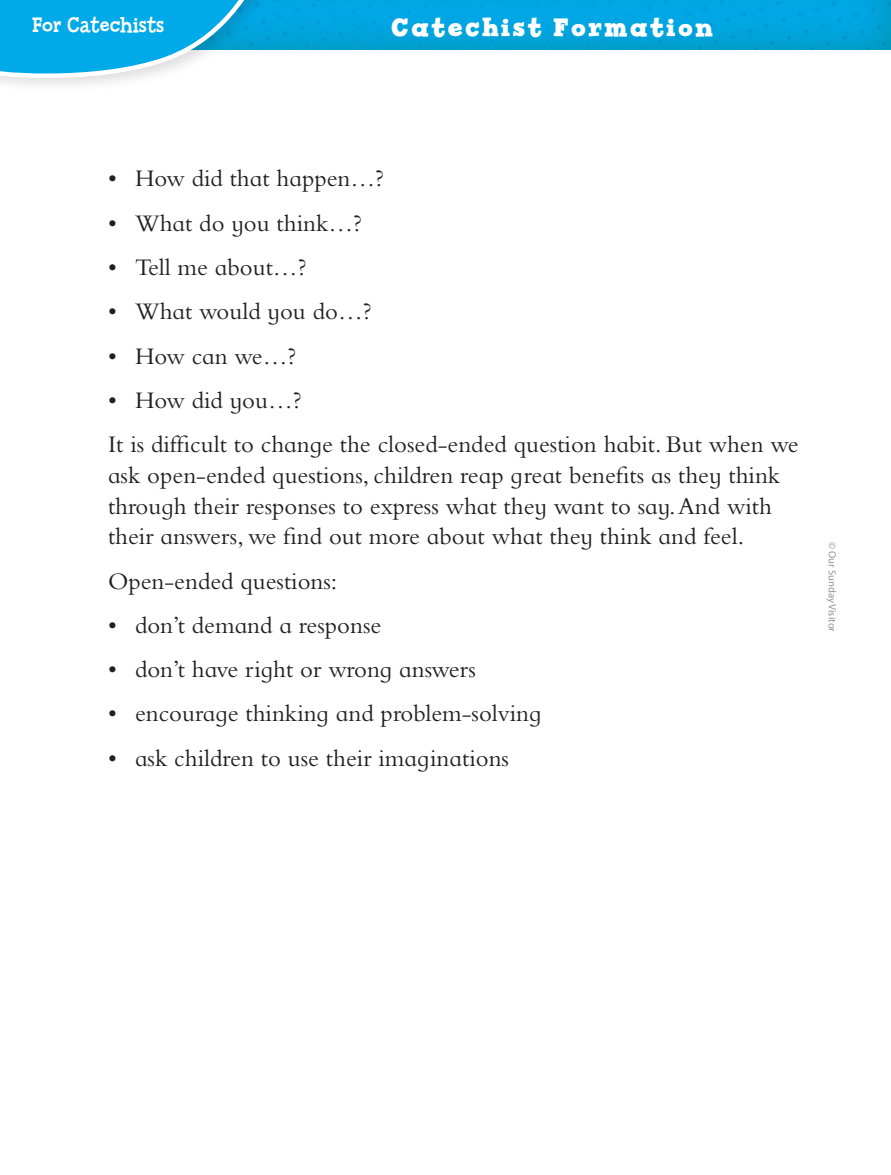
<style>
.page{position:relative;width:891px;height:1175px;background:#fff}
.page>*{position:absolute;margin:0;border:0;box-sizing:border-box;transform-origin:0 0}
.Head_Invite_Discover{font:700 27px "Billy Serif";letter-spacing:.1em;color:#fff}
.Body_Text{font:24.75px/30.8px "Bembo Infant MT Std";color:#231f20}
.Body_Text-2{font:22.5px "Billy Serif";color:#fff}
.t1{font:10.5px "Myriad Pro";color:#939598}
</style>
<div class="page">
<div style="left:0;top:0;width:891px;height:50px;background:#f7931d;opacity:.3"></div>
<div style="left:0;top:0;width:278px;height:93px;background:#231f20;opacity:.15"></div>
<svg style="left:0;top:0;width:264px;height:84px"></svg>
<p class="Body_Text-2" style="left:32px;top:12px;width:134px">For Catechists</p>
<p class="Head_Invite_Discover" style="left:391px;top:12px;width:323px">Catechist Formation</p>
<p class="Body_Text" style="left:108px;top:163px;width:278px">• How did that happen…?</p>
<p class="Body_Text" style="left:108px;top:207px;width:255px">• What do you think…?</p>
<p class="Body_Text" style="left:108px;top:251px;width:200px">• Tell me about…?</p>
<p class="Body_Text" style="left:108px;top:296px;width:265px">• What would you do…?</p>
<p class="Body_Text" style="left:108px;top:340px;width:190px">• How can we…?</p>
<p class="Body_Text" style="left:108px;top:384px;width:195px">• How did you…?</p>
<p class="Body_Text" style="left:108px;top:428px;width:692px">It is difficult to change the closed-ended question habit. But when we ask open-ended questions, children reap great benefits as they think through their responses to express what they want to say. And with their answers, we find out more about what they think and feel.</p>
<p class="Body_Text" style="left:108px;top:565px;width:231px">Open-ended questions:</p>
<p class="Body_Text" style="left:108px;top:609px;width:275px">• don’t demand a response</p>
<p class="Body_Text" style="left:108px;top:653px;width:370px">• don’t have right or wrong answers</p>
<p class="Body_Text" style="left:108px;top:698px;width:435px">• encourage thinking and problem-solving</p>
<p class="Body_Text" style="left:108px;top:742px;width:403px">• ask children to use their imaginations</p>
<p class="t1" style="left:839px;top:542px;width:91px;rotate:90deg">© Our Sunday Visitor</p>
</div>
